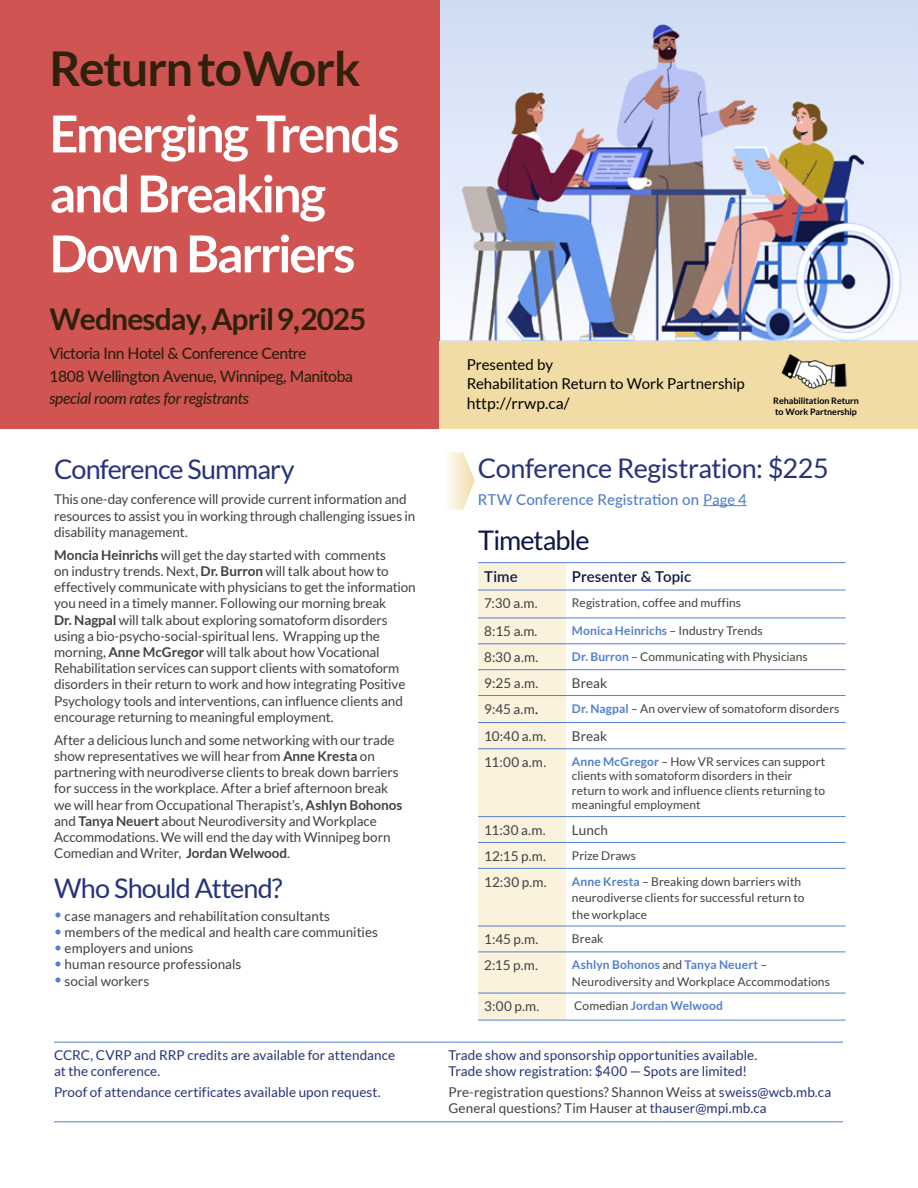
<style>
.page{position:relative;width:918px;height:1188px;background:#fff}
.page>*{position:absolute;margin:0;border:0;box-sizing:border-box;transform-origin:0 0}
.t1{font:700 51px/60px "Lato";letter-spacing:-.04em;color:#fff}
.t2{font:700 48px "Lato";letter-spacing:-.025em;color:#30210d}
.t3{font:700 30px "Lato";letter-spacing:-.03em;color:#30210d}
.t4{font:27px "Lato";letter-spacing:-.025em;color:#26337a}
.t5{font:27px "Lato";letter-spacing:-.035em;color:#0f1842}
.t6{font:500 15.75px/22.5px "Lato";letter-spacing:-.03em;color:#30210d}
.t7{font:italic 500 15.75px "Lato";letter-spacing:-.03em;color:#30210d}
.t8{font:15.75px "Lato";color:#000}
.t9{font:15px/19.5px "Lato";letter-spacing:-.005em;color:#000}
.t10{font:500 15px "Lato";letter-spacing:.005em;color:#5280cc}
.t11{font:600 15px "Lato";letter-spacing:.005em;color:#0f1842}
.t12{font:13.5px/16.2px "Lato";letter-spacing:-.005em;color:#414042}
.t13{font:13.5px/16.2px "Lato";color:#26337a}
.t14{font:12px/14.4px "Lato";letter-spacing:.005em;color:#414042}
.t15{font:700 12px "Lato";letter-spacing:.01em;color:#5280cc}
.t16{font:700 8.85px/11.4px "Lato";letter-spacing:-.005em;color:#000}
.s1{font-weight:700}
.s2{color:#5280cc}
.s3{font-weight:400}
.s4{font-weight:400;color:#414042}
.s5{font-weight:700;color:#5280cc}
.s6{color:#000}
.s7{color:#26337a}
</style>
<div class="page">
<img style="left:440px;top:0;width:478px;height:341px">
<div style="left:0;top:0;width:440px;height:429px;background:#cf5452"></div>
<div style="left:440px;top:341px;width:478px;height:88px;background:#f1dca5"></div>
<img style="left:781px;top:354px;width:66px;height:35px">
<hr style="left:54px;top:1042px;width:394px;height:1px;background:#5280cc">
<hr style="left:448px;top:1042px;width:395px;height:1px;background:#5280cc">
<hr style="left:54px;top:1121px;width:394px;height:1px;background:#5280cc">
<hr style="left:448px;top:1121px;width:395px;height:1px;background:#5280cc">
<hr style="left:703px;top:505px;width:44px;height:1px;background:#5280cc">
<svg style="left:447px;top:452px;width:28px;height:58px"></svg>
<div style="left:478px;top:563px;width:88px;height:457px;background:#faf2dd"></div>
<hr style="left:478px;top:562px;width:88px;height:1px;background:#5280cc">
<hr style="left:566px;top:562px;width:280px;height:1px;background:#5280cc">
<hr style="left:478px;top:590px;width:88px;height:1px;background:#5280cc">
<hr style="left:566px;top:590px;width:280px;height:1px;background:#5280cc">
<hr style="left:478px;top:618px;width:88px;height:1px;background:#5280cc">
<hr style="left:566px;top:618px;width:280px;height:1px;background:#5280cc">
<hr style="left:478px;top:643px;width:88px;height:1px;background:#5280cc">
<hr style="left:566px;top:643px;width:280px;height:1px;background:#5280cc">
<hr style="left:478px;top:669px;width:88px;height:1px;background:#5280cc">
<hr style="left:566px;top:669px;width:280px;height:1px;background:#5280cc">
<hr style="left:478px;top:695px;width:88px;height:1px;background:#5280cc">
<hr style="left:566px;top:695px;width:280px;height:1px;background:#5280cc">
<hr style="left:478px;top:722px;width:88px;height:1px;background:#5280cc">
<hr style="left:566px;top:722px;width:280px;height:1px;background:#5280cc">
<hr style="left:478px;top:748px;width:88px;height:1px;background:#5280cc">
<hr style="left:566px;top:748px;width:280px;height:1px;background:#5280cc">
<hr style="left:478px;top:816px;width:88px;height:1px;background:#5280cc">
<hr style="left:566px;top:816px;width:280px;height:1px;background:#5280cc">
<hr style="left:478px;top:842px;width:88px;height:1px;background:#5280cc">
<hr style="left:566px;top:842px;width:280px;height:1px;background:#5280cc">
<hr style="left:478px;top:868px;width:88px;height:1px;background:#5280cc">
<hr style="left:566px;top:868px;width:280px;height:1px;background:#5280cc">
<hr style="left:478px;top:926px;width:88px;height:1px;background:#5280cc">
<hr style="left:566px;top:926px;width:280px;height:1px;background:#5280cc">
<hr style="left:478px;top:952px;width:88px;height:1px;background:#5280cc">
<hr style="left:566px;top:952px;width:280px;height:1px;background:#5280cc">
<hr style="left:478px;top:993px;width:88px;height:1px;background:#5280cc">
<hr style="left:566px;top:993px;width:280px;height:1px;background:#5280cc">
<hr style="left:478px;top:1020px;width:88px;height:1px;background:#5280cc">
<hr style="left:566px;top:1020px;width:280px;height:1px;background:#5280cc">
<h2 class="t2" style="left:50px;top:41px;width:313px">Return to Work</h2>
<h1 class="t1" style="left:50px;top:103px;width:352px">Emerging Trends and Breaking<br>Down Barriers</h1>
<h3 class="t3" style="left:50px;top:302px;width:319px">Wednesday, April9,2025</h3>
<p class="t6" style="left:49px;top:342px;width:305px">Victoria Inn Hotel &amp; Conference Centre<br>1808 Wellington Avenue, Winnipeg, Manitoba</p>
<p class="t7" style="left:49px;top:387px;width:201px">special room rates for registrants</p>
<h3 class="t4" style="left:54px;top:454px;width:242px">Conference Summary</h3>
<p class="t12" style="left:54px;top:491px;width:363px">This one-day conference will provide current information and resources to assist you in working through challenging issues in disability management.</p>
<p class="t12" style="left:54px;top:547px;width:363px"><span class="s1">Moncia Heinrichs</span> will get the day started with comments<br>on industry trends. Next, <span class="s1">Dr. Burron</span> will talk about how to effectively communicate with physicians to get the information you need in a timely manner. Following our morning break<br><span class="s1">Dr. Nagpal</span> will talk about exploring somatoform disorders using a bio-psycho-social-spiritual lens. Wrapping up the morning, <span class="s1">Anne McGregor</span> will talk about how Vocational Rehabilitation services can support clients with somatoform disorders in their return to work and how integrating Positive Psychology tools and interventions, can influence clients and encourage returning to meaningful employment.</p>
<p class="t12" style="left:54px;top:732px;width:350px">After a delicious lunch and some networking with our trade show representatives we will hear from <span class="s1">Anne Kresta</span> on partnering with neurodiverse clients to break down barriers for success in the workplace. After a brief afternoon break we will hear from Occupational Therapist’s, <span class="s1">Ashlyn Bohonos </span>and <span class="s1">Tanya Neuert</span> about Neurodiversity and Workplace Accommodations. We will end the day with Winnipeg born Comedian and Writer, <span class="s1">Jordan Welwood</span>.</p>
<h3 class="t4" style="left:54px;top:873px;width:230px">Who Should Attend?</h3>
<p class="t12" style="left:54px;top:908px;width:277px"><span class="s2">•</span> case managers and rehabilitation consultants</p>
<p class="t12" style="left:54px;top:924px;width:325px"><span class="s2">•</span> members of the medical and health care communities</p>
<p class="t12" style="left:54px;top:940px;width:141px"><span class="s2">•</span> employers and unions</p>
<p class="t12" style="left:54px;top:956px;width:189px"><span class="s2">•</span> human resource professionals</p>
<p class="t12" style="left:54px;top:973px;width:97px"><span class="s2">•</span> social workers</p>
<p class="t13" style="left:54px;top:1047px;width:343px">CCRC, CVRP and RRP credits are available for attendance at the conference.</p>
<p class="t13" style="left:54px;top:1084px;width:328px">Proof of attendance certificates available upon request.</p>
<p class="t9" style="left:467px;top:354px;width:280px">Presented by<br>Rehabilitation Return to Work Partnership</p>
<p class="t8" style="left:467px;top:394px;width:104px">http://rrwp.ca/</p>
<p class="t16" style="left:773px;top:395px;width:87px">Rehabilitation Return to Work Partnership</p>
<h3 class="t4" style="left:478px;top:453px;width:352px">Conference Registration: $225</h3>
<p class="t10" style="left:478px;top:488px;width:270px">RTW Conference Registration on <span class="s3">Page 4</span></p>
<h3 class="t5" style="left:478px;top:525px;width:113px">Timetable</h3>
<p class="t11" style="left:484px;top:566px;width:35px">Time</p>
<p class="t11" style="left:572px;top:566px;width:121px">Presenter &amp; Topic</p>
<p class="t12" style="left:484px;top:595px;width:55px">7:30 a.m.</p>
<p class="t14" style="left:572px;top:596px;width:171px">Registration, coffee and muffins</p>
<p class="t12" style="left:484px;top:623px;width:55px">8:15 a.m.</p>
<p class="t15" style="left:572px;top:624px;width:192px">Monica Heinrichs <span class="s4">– Industry Trends</span></p>
<p class="t12" style="left:484px;top:649px;width:56px">8:30 a.m.</p>
<p class="t14" style="left:572px;top:649px;width:237px"><span class="s5">Dr. Burron</span> – Communicating with Physicians</p>
<p class="t12" style="left:484px;top:675px;width:56px">9:25 a.m.</p>
<p class="t12" style="left:572px;top:675px;width:37px">Break</p>
<p class="t12" style="left:484px;top:701px;width:55px">9:45 a.m<span class="s6">.</span></p>
<p class="t14" style="left:572px;top:701px;width:269px"><span class="s5">Dr. Nagpal</span> – An overview of somatoform disorders</p>
<p class="t12" style="left:484px;top:728px;width:64px">10:40 a.m.</p>
<p class="t12" style="left:572px;top:728px;width:37px">Break</p>
<p class="t12" style="left:484px;top:754px;width:64px">11:00 a.m.</p>
<p class="t14" style="left:572px;top:754px;width:255px"><span class="s5">Anne McGregor</span> – How VR services can support clients with somatoform disorders in their return to work and influence clients returning to meaningful employment</p>
<p class="t12" style="left:484px;top:822px;width:63px">11:30 a.m.</p>
<p class="t12" style="left:572px;top:822px;width:38px">Lunch</p>
<p class="t12" style="left:484px;top:848px;width:63px">12:15 p.m.</p>
<p class="t14" style="left:572px;top:848px;width:66px">Prize Draws</p>
<p class="t12" style="left:484px;top:874px;width:64px">12:30 p.m.</p>
<p class="t14" style="left:572px;top:873px;width:234px;line-height:16.5px"><span class="s5">Anne Kresta</span> – Breaking down barriers with neurodiverse clients for successful return to the workplace</p>
<p class="t12" style="left:484px;top:931px;width:56px">1:45 p.m.</p>
<p class="t14" style="left:572px;top:932px;width:33px">Break</p>
<p class="t12" style="left:484px;top:957px;width:55px">2:15 p.m.</p>
<p class="t14" style="left:572px;top:956px;width:259px;line-height:16.5px"><span class="s5">Ashlyn Bohonos</span> and <span class="s5">Tanya Neuert</span> –<br>Neurodiversity and Workplace Accommodations</p>
<p class="t12" style="left:484px;top:998px;width:57px">3:00 p.m.</p>
<p class="t15" style="left:574px;top:999px;width:150px"><span class="s4">Comedian</span> Jordan Welwood</p>
<p class="t13" style="left:448px;top:1047px;width:310px">Trade show and sponsorship opportunities available.<br>Trade show registration: $400 — Spots are limited!</p>
<p class="t12" style="left:448px;top:1084px;width:384px">Pre-registration questions? Shannon Weiss at <span class="s7">sweiss@wcb.mb.ca<br></span>General questions? Tim Hauser at <span class="s7">thauser@mpi.mb.ca</span></p>
</div>
